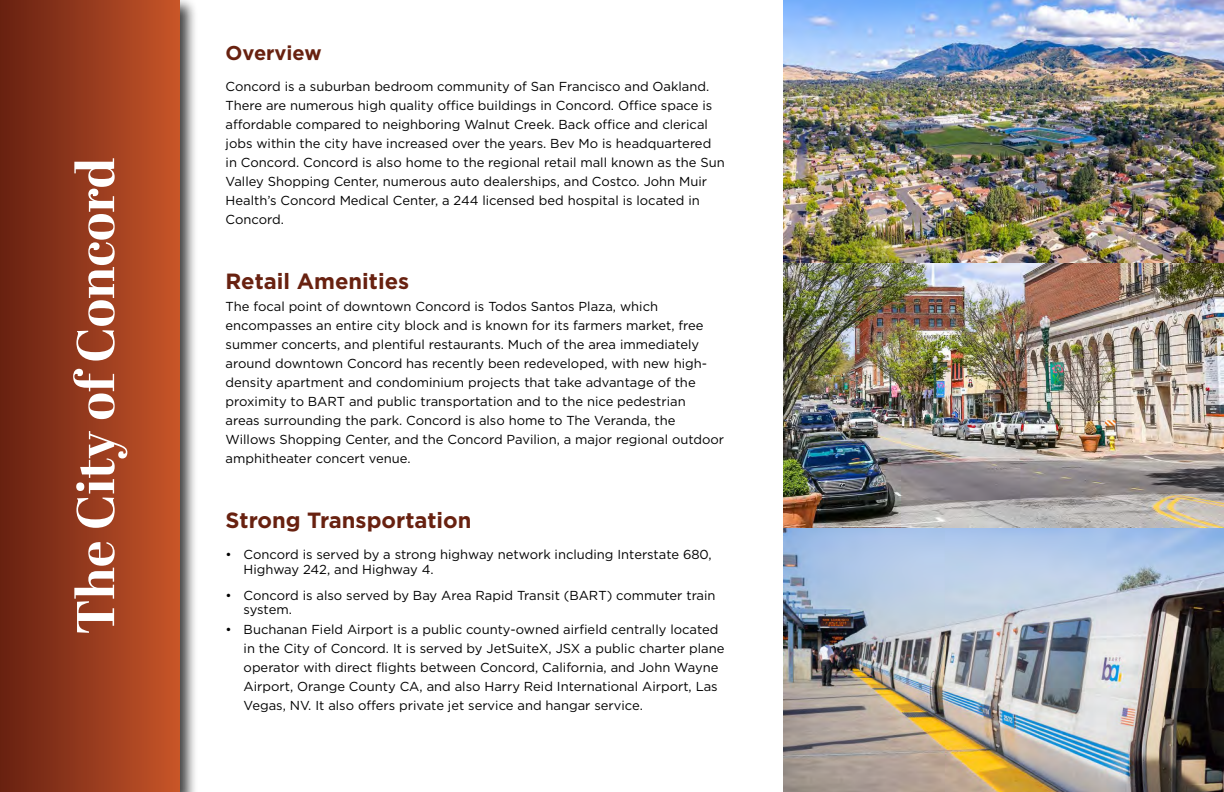
<style>
.page{position:relative;width:1224px;height:792px;background:#fff}
.page>*{position:absolute;margin:0;border:0;box-sizing:border-box;transform-origin:0 0}
.t1{font:700 53px "Abril Display";color:#fff}
.t2{font:700 22px "Gotham";color:#682110}
.t3{font:700 20px "Gotham";color:#682110}
.t4{font:13px/19px "Gotham";color:#000}
</style>
<div class="page">
<div style="left:0;top:0;width:198px;height:792px;background:#000;opacity:.75"></div>
<div style="left:0;top:0;width:180px;height:792px;background:linear-gradient(to right,#662112,#c75529)"></div>
<img style="left:784px;top:0;width:440px;height:792px">
<h1 class="t1" style="left:59px;top:634px;width:478px;rotate:-90deg">The City of Concord</h1>
<h3 class="t3" style="left:226px;top:40px;width:98px">Overview</h3>
<p class="t4" style="left:226px;top:77px;width:501px">Concord is a suburban bedroom community of San Francisco and Oakland.<br>There are numerous high quality office buildings in Concord. Office space is affordable compared to neighboring Walnut Creek. Back office and clerical jobs within the city have increased over the years. Bev Mo is headquartered in Concord. Concord is also home to the regional retail mall known as the Sun Valley Shopping Center, numerous auto dealerships, and Costco. John Muir Health’s Concord Medical Center, a 244 licensed bed hospital is located in Concord.</p>
<h2 class="t2" style="left:226px;top:267px;width:185px">Retail Amenities</h2>
<p class="t4" style="left:226px;top:297px;width:500px">The focal point of downtown Concord is Todos Santos Plaza, which encompasses an entire city block and is known for its farmers market, free summer concerts, and plentiful restaurants. Much of the area immediately around downtown Concord has recently been redeveloped, with new high&shy;density apartment and condominium projects that take advantage of the proximity to BART and public transportation and to the nice pedestrian<br>areas surrounding the park. Concord is also home to The Veranda, the Willows Shopping Center, and the Concord Pavilion, a major regional outdoor amphitheater concert venue.</p>
<h2 class="t2" style="left:226px;top:506px;width:247px">Strong Transportation</h2>
<p class="t4" style="left:244px;top:547px;width:470px;line-height:15px;text-indent:-18px">• Concord is served by a strong highway network including Interstate 680,<br>Highway 242, and Highway 4.</p>
<p class="t4" style="left:244px;top:589px;width:473px;line-height:14px;text-indent:-18px">• Concord is also served by Bay Area Rapid Transit (BART) commuter train system.</p>
<p class="t4" style="left:244px;top:620px;width:482px;text-indent:-18px">• Buchanan Field Airport is a public county-owned airfield centrally located in the City of Concord. It is served by JetSuiteX, JSX a public charter plane operator with direct flights between Concord, California, and John Wayne Airport, Orange County CA, and also Harry Reid International Airport, Las Vegas, NV. It also offers private jet service and hangar service.</p>
</div>
